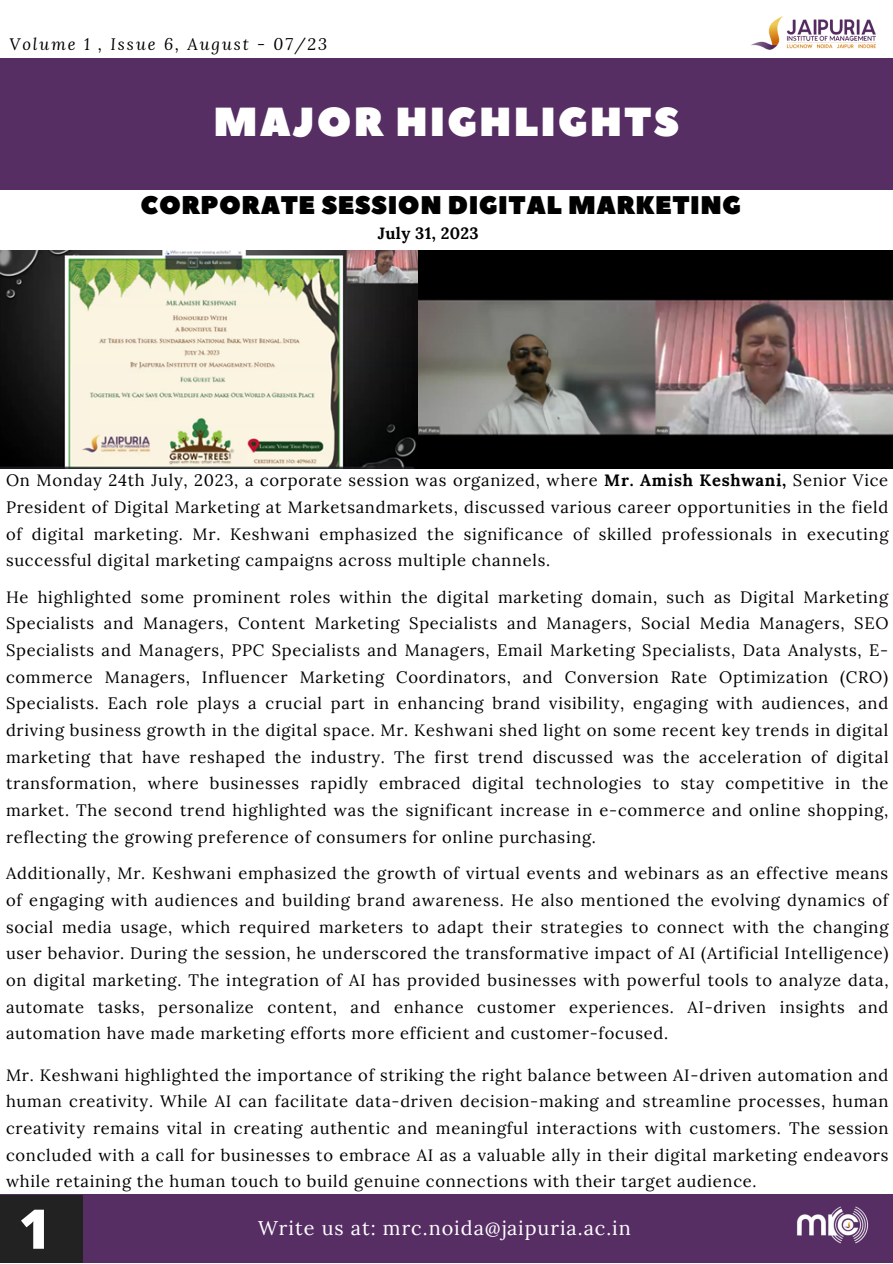
<style>
.page{position:relative;width:893px;height:1264px;background:#fff}
.page>*{position:absolute;margin:0;border:0;box-sizing:border-box;transform-origin:0 0}
.t1{font:800 54.75px "Open Sans";color:#fff}
.t2{font:40.5px "Peace Sans";letter-spacing:.05em;color:#fff}
.t3{font:25.5px "Peace Sans";letter-spacing:.02em;color:#000}
.t4{font:19.8px "Lora";letter-spacing:.05em;color:#fff}
.t5{font:16.5px/26.7px "Lora";letter-spacing:.045em;color:#000;text-align:justify}
.t6{font:italic 16.5px "Lora";letter-spacing:.12em;color:#000}
.t7{font:700 16.35px "Lora";letter-spacing:.02em;color:#000}
.s1{font-weight:700}
</style>
<div class="page">
<div style="left:0;top:1194px;width:892px;height:68px;background:#562e64"></div>
<img style="left:751px;top:16px;width:125px;height:34px">
<div style="left:0;top:58px;width:892px;height:132px;background:#562e64"></div>
<img style="left:797px;top:1206px;width:72px;height:38px">
<div style="left:0;top:1194px;width:83px;height:68px;background:#222"></div>
<img style="left:0;top:250px;width:892px;height:218px">
<p class="t6" style="left:9px;top:33px;width:319px">Volume 1 , Issue 6, August - 07/23</p>
<p class="t2" style="left:214px;top:95px;width:467px">MAJOR HIGHLIGHTS</p>
<p class="t3" style="left:140px;top:188px;width:602px">CORPORATE SESSION DIGITAL MARKETING</p>
<p class="t7" style="left:378px;top:222px;width:102px">July 31, 2023</p>
<p class="t5" style="left:6px;top:467px;width:883px">On Monday 24th July, 2023, a corporate session was organized, where <span class="s1">Mr. Amish Keshwani,</span> Senior Vice President of Digital Marketing at Marketsandmarkets, discussed various career opportunities in the field of digital marketing. Mr. Keshwani emphasized the significance of skilled professionals in executing successful digital marketing campaigns across multiple channels.</p>
<p class="t5" style="left:6px;top:583px;width:884px">He highlighted some prominent roles within the digital marketing domain, such as Digital Marketing Specialists and Managers, Content Marketing Specialists and Managers, Social Media Managers, SEO Specialists and Managers, PPC Specialists and Managers, Email Marketing Specialists, Data Analysts, E&shy;commerce Managers, Influencer Marketing Coordinators, and Conversion Rate Optimization (CRO)<br>Specialists. Each role plays a crucial part in enhancing brand visibility, engaging with audiences, and driving business growth in the digital space. Mr. Keshwani shed light on some recent key trends in digital marketing that have reshaped the industry. The first trend discussed was the acceleration of digital transformation, where businesses rapidly embraced digital technologies to stay competitive in the market. The second trend highlighted was the significant increase in e-commerce and online shopping, reflecting the growing preference of consumers for online purchasing.</p>
<p class="t5" style="left:6px;top:859px;width:884px">Additionally, Mr. Keshwani emphasized the growth of virtual events and webinars as an effective means of engaging with audiences and building brand awareness. He also mentioned the evolving dynamics of social media usage, which required marketers to adapt their strategies to connect with the changing user behavior. During the session, he underscored the transformative impact of AI (Artificial Intelligence) on digital marketing. The integration of AI has provided businesses with powerful tools to analyze data, automate tasks, personalize content, and enhance customer experiences. AI-driven insights and automation have made marketing efforts more efficient and customer-focused.</p>
<p class="t5" style="left:6px;top:1061px;width:883px">Mr. Keshwani highlighted the importance of striking the right balance between AI-driven automation and human creativity. While AI can facilitate data-driven decision-making and streamline processes, human creativity remains vital in creating authentic and meaningful interactions with customers. The session concluded with a call for businesses to embrace AI as a valuable ally in their digital marketing endeavors while retaining the human touch to build genuine connections with their target audience.</p>
<p class="t1" style="left:19px;top:1190px;width:33px">1</p>
<p class="t4" style="left:258px;top:1214px;width:374px">Write us at: mrc.noida@jaipuria.ac.in</p>
</div>
